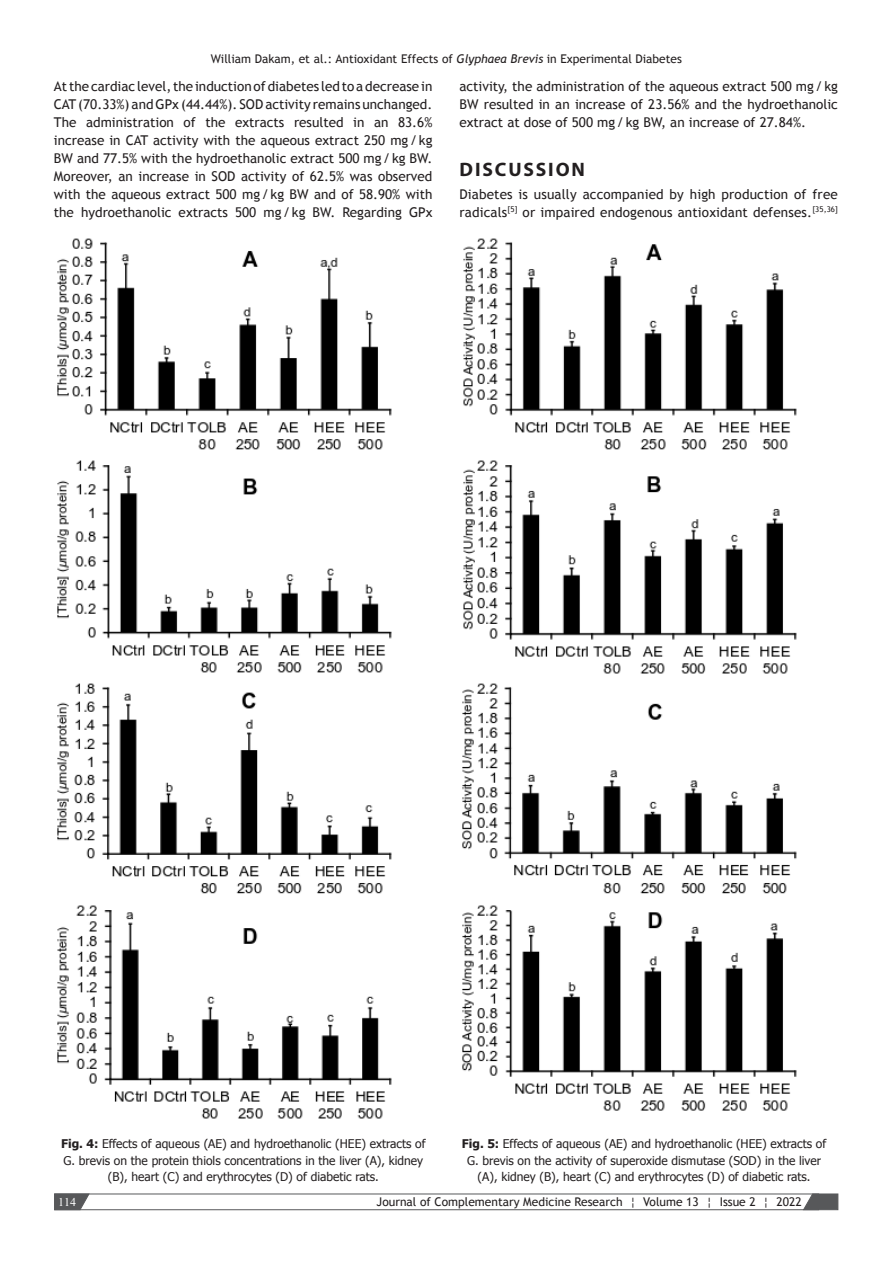
<style>
.page{position:relative;width:894px;height:1263px;background:#fff}
.page>*{position:absolute;margin:0;border:0;box-sizing:border-box;transform-origin:0 0}
.t1{font:700 19.5px "Myriad Pro";letter-spacing:.095em;color:#231f20}
.t2{font:13.5px/18px "Trebuchet MS";letter-spacing:.01em;color:#231f20;text-align:justify}
.t3{font:12px/16.5px "Tahoma";color:#231f20;text-align:center}
.t4{font:12px "Trebuchet MS";color:#231f20}
.t5{font:12px "Times New Roman";color:#fff}
.s1{font-style:italic}
.s2{font-weight:700}
</style>
<div class="page">
<div style="left:54px;top:1193px;width:764px;height:17px;border:1px solid #57585a"></div>
<svg style="left:802px;top:1193px;width:36px;height:17px"></svg>
<svg style="left:54px;top:1193px;width:36px;height:17px"></svg>
<img style="left:57px;top:238px;width:335px;height:881px">
<img style="left:462px;top:238px;width:335px;height:873px">
<p class="t4" style="left:211px;top:51px;width:472px">William Dakam, et al.: Antioxidant Effects of <span class="s1">Glyphaea Brevis</span> in Experimental Diabetes</p>
<p class="t2" style="left:54px;top:77px;width:380px">At the cardiac level, the induction of diabetes led to a decrease in CAT (70.33%) and GPx (44.44%). SOD activity remains unchanged.<br>The administration of the extracts resulted in an 83.6% increase in CAT activity with the aqueous extract 250 mg/kg BW and 77.5% with the hydroethanolic extract 500 mg/kg BW.<br>Moreover, an increase in SOD activity of 62.5% was observed with the aqueous extract 500 mg/kg BW and of 58.90% with the hydroethanolic extracts 500 mg/kg BW. Regarding GPx</p>
<p class="t2" style="left:459px;top:77px;width:380px">activity, the administration of the aqueous extract 500 mg/kg BW resulted in an increase of 23.56% and the hydroethanolic extract at dose of 500 mg/kg BW, an increase of 27.84%.</p>
<h1 class="t1" style="left:459px;top:157px;width:127px">DISCUSSION</h1>
<p class="t2" style="left:459px;top:185px;width:380px">Diabetes is usually accompanied by high production of free radicals<sup>[5]</sup> or impaired endogenous antioxidant defenses.<sup>[35,36]</sup></p>
<p class="t3" style="left:61px;top:1135px;width:366px"><span class="s2">Fig. 4:</span> Effects of aqueous (AE) and hydroethanolic (HEE) extracts of<br>G. brevis on the protein thiols concentrations in the liver (A), kidney (B), heart (C) and erythrocytes (D) of diabetic rats.</p>
<p class="t3" style="left:461px;top:1135px;width:366px"><span class="s2">Fig. 5:</span> Effects of aqueous (AE) and hydroethanolic (HEE) extracts of<br>G. brevis on the activity of superoxide dismutase (SOD) in the liver (A), kidney (B), heart (C) and erythrocytes (D) of diabetic rats.</p>
<p class="t5" style="left:58px;top:1195px;width:19px">114</p>
<p class="t4" style="left:376px;top:1194px;width:426px">Journal of Complementary Medicine Research ¦ Volume 13 ¦ Issue 2 ¦ 2022</p>
</div>
